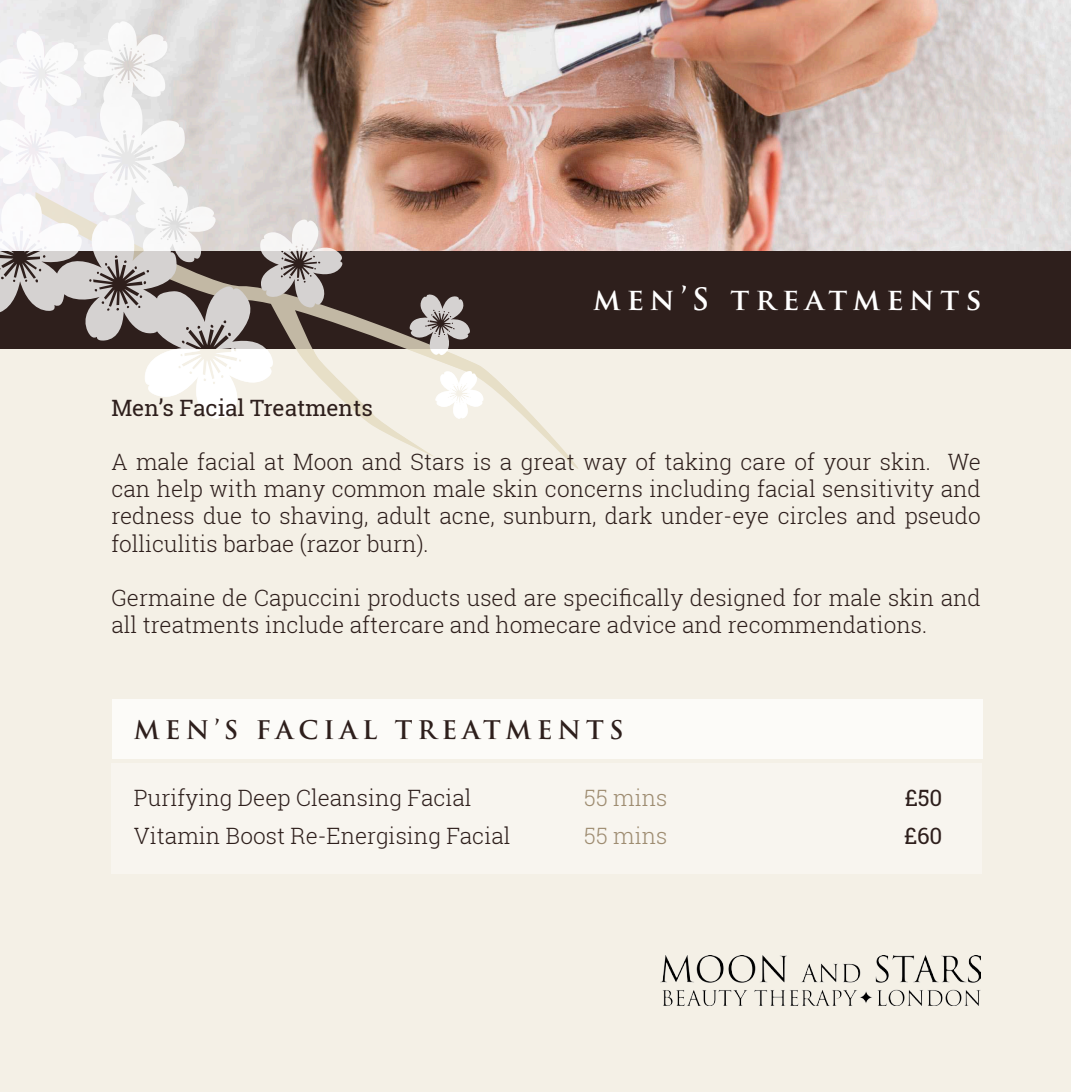
<style>
.page{position:relative;width:1071px;height:1092px;background:#fff}
.page>*{position:absolute;margin:0;border:0;box-sizing:border-box;transform-origin:0 0}
.t1{font:700 30px "Trajan Pro";letter-spacing:.2em;color:#fff}
.t2{font:700 25px "Trajan Pro";letter-spacing:.2em;color:#2e1f1c}
.t3{font:300 22.5px/27px "Roboto Slab";color:#2e1f1c;text-align:justify}
.t4{font:22.5px "Roboto Slab";color:#2e1f1c}
.t5{font:300 22.5px "Roboto Slab";color:#9e8c71}
</style>
<div class="page">
<div style="left:0;top:0;width:1070px;height:1091px;background:#f4f0e6"></div>
<img style="left:660px;top:955px;width:320px;height:50px">
<img style="left:0;top:0;width:1070px;height:251px">
<div style="left:0;top:251px;width:1070px;height:98px;background:#2e1f1c"></div>
<svg style="left:345px;top:192px;width:235px;height:277px"></svg>
<svg style="left:407px;top:293px;width:64px;height:64px"></svg>
<svg style="left:434px;top:370px;width:50px;height:49px"></svg>
<svg style="left:0;top:19px;width:345px;height:400px"></svg>
<div style="left:111px;top:763px;width:870px;height:110px;background:#f8f5ef"></div>
<div style="left:112px;top:699px;width:870px;height:59px;background:#fcfbf8"></div>
<h1 class="t1" style="left:593px;top:282px;width:390px">men’S treatments</h1>
<p class="t4" style="left:111px;top:399px;width:263px">Men’s Facial Treatments</p>
<p class="t3" style="left:111px;top:450px;width:870px">A male facial at Moon and Stars is a great way of taking care of your skin. We can help with many common male skin concerns including facial sensitivity and redness due to shaving, adult acne, sunburn, dark under-eye circles and pseudo folliculitis barbae (razor burn).</p>
<p class="t3" style="left:111px;top:583px;width:870px">Germaine de Capuccini products used are speciically designed for male skin and all treatments include aftercare and homecare advice and recommendations.</p>
<p class="t2" style="left:134px;top:715px;width:491px">MEN’S FACIAL TREATMENTS</p>
<p class="t3" style="left:134px;top:786px;width:339px">Purifying Deep Cleansing Facial</p>
<p class="t5" style="left:584px;top:788px;width:85px">55 mins</p>
<p class="t4" style="left:904px;top:788px;width:39px">£50</p>
<p class="t3" style="left:134px;top:823px;width:378px">Vitamin Boost Re-Energising Facial</p>
<p class="t5" style="left:584px;top:825px;width:85px">55 mins</p>
<p class="t4" style="left:903px;top:826px;width:40px">£60</p>
</div>
